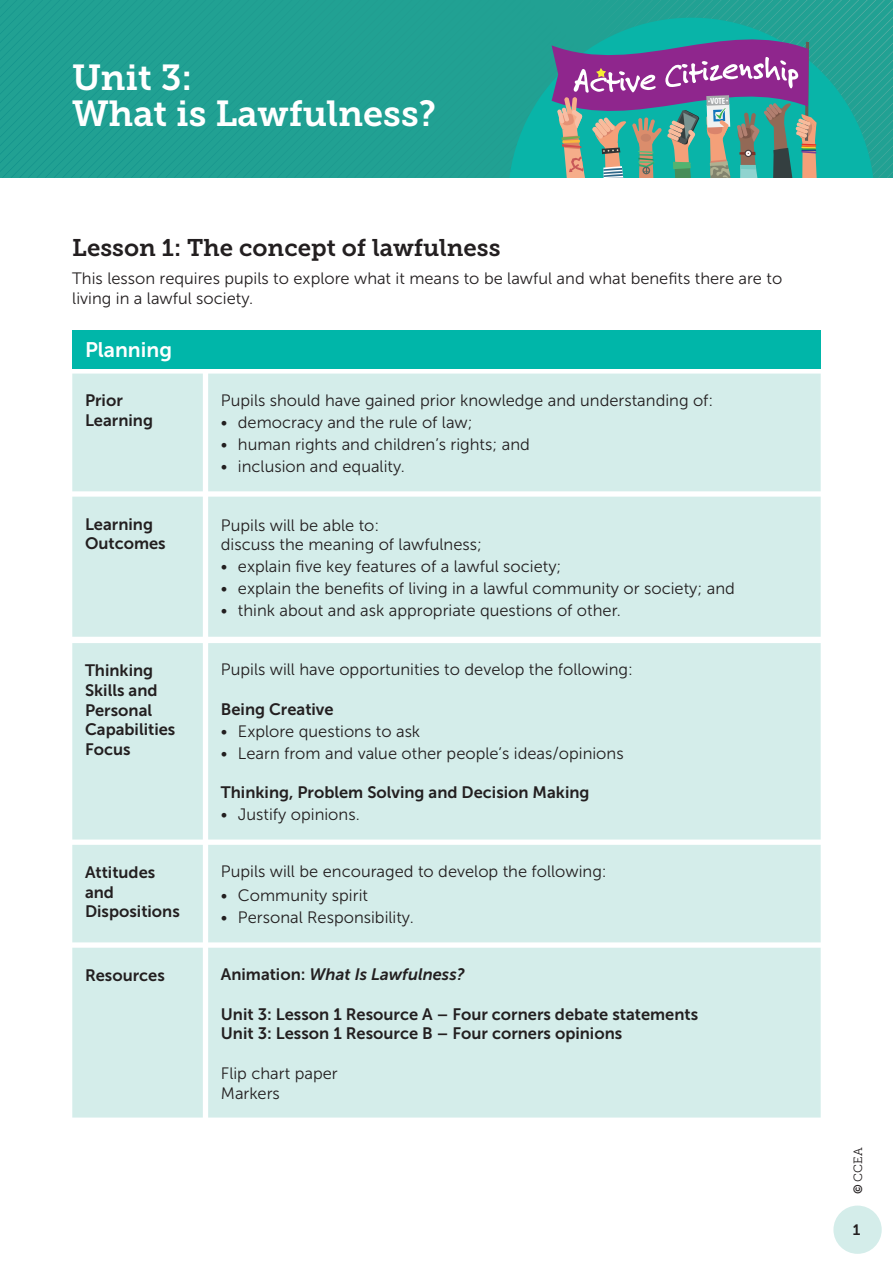
<style>
.page{position:relative;width:893px;height:1263px;background:#fff}
.page>*{position:absolute;margin:0;border:0;box-sizing:border-box;transform-origin:0 0}
.t1{font:36px "Museo Slab 700";color:#fff}
.H1{font:24px "Museo Slab 700";color:#231f20}
.Table_H1{font:21px "Museo Sans 700";color:#fff}
.Body_Text{font:16.5px/19.8px "Museo Sans 300";color:#231f20}
.Table_H2{font:16.5px/19.8px "Museo Sans 700";color:#231f20}
.Table_Body_Text{font:16.5px "Museo Sans 300";color:#231f20}
.Table_H2-2{font:italic 16.5px "Museo Sans 700";color:#231f20}
.t2{font:15px "Museo Slab 700";color:#231f20}
.t3{font:12px "Museo Slab 300";color:#231f20}
.t4{font:700 condensed 9px "Myriad Pro";color:#fff}
.s1{font-style:normal}
.s2{font-family:"Museo Sans 700"}
</style>
<div class="page">
<svg style="left:0;top:0;width:893px;height:178px;background:#319894"></svg>
<div style="left:833px;top:1205px;width:49px;height:49px;background:#d4edea;border-radius:50%"></div>
<div style="left:72px;top:497px;width:131px;height:140px;background:#d4edea"></div>
<div style="left:208px;top:497px;width:613px;height:140px;background:#d4edea"></div>
<div style="left:72px;top:643px;width:131px;height:196px;background:#d4edea"></div>
<div style="left:208px;top:643px;width:613px;height:196px;background:#d4edea"></div>
<div style="left:72px;top:845px;width:131px;height:97px;background:#d4edea"></div>
<div style="left:208px;top:845px;width:613px;height:97px;background:#d4edea"></div>
<div style="left:72px;top:948px;width:131px;height:169px;background:#d4edea"></div>
<div style="left:208px;top:948px;width:613px;height:169px;background:#d4edea"></div>
<div style="left:72px;top:374px;width:131px;height:117px;background:#d4edea"></div>
<div style="left:208px;top:374px;width:613px;height:117px;background:#d4edea"></div>
<div style="left:72px;top:330px;width:749px;height:39px;background:#00b6a9"></div>
<h1 class="t1" style="left:72px;top:57px;width:122px">Unit 3:</h1>
<h1 class="t1" style="left:72px;top:93px;width:365px">What is Lawfulness?</h1>
<p class="t4" style="left:710px;top:96px;width:16px;rotate:-2deg">VOTE</p>
<p class="H1" style="left:72px;top:234px;width:430px">Lesson 1: The concept of lawfulness</p>
<p class="Body_Text" style="left:72px;top:269px;width:711px">This lesson requires pupils to explore what it means to be lawful and what benefits there are to living in a lawful society.</p>
<p class="Table_H1" style="left:85px;top:338px;width:88px">Planning</p>
<p class="Table_H2" style="left:85px;top:391px;width:39px">Prior</p>
<p class="Table_H2" style="left:85px;top:411px;width:69px">Learning</p>
<p class="Table_Body_Text" style="left:221px;top:391px;width:494px">Pupils should have gained prior knowledge and understanding of:</p>
<p class="Body_Text" style="left:221px;top:412px;width:253px">• democracy and the rule of law;</p>
<p class="Body_Text" style="left:221px;top:434px;width:310px">• human rights and children’s rights; and</p>
<p class="Body_Text" style="left:221px;top:456px;width:186px">• inclusion and equality.</p>
<p class="Table_H2" style="left:85px;top:514px;width:82px">Learning<br>Outcomes</p>
<p class="Table_Body_Text" style="left:221px;top:516px;width:160px">Pupils will be able to:</p>
<p class="Table_Body_Text" style="left:221px;top:536px;width:263px">discuss the meaning of lawfulness;</p>
<p class="Body_Text" style="left:221px;top:557px;width:342px">• explain five key features of a lawful society;</p>
<p class="Body_Text" style="left:221px;top:579px;width:515px">• explain the benefits of living in a lawful community or society; and</p>
<p class="Body_Text" style="left:221px;top:601px;width:402px">• think about and ask appropriate questions of other.</p>
<p class="Table_H2" style="left:85px;top:660px;width:92px">Thinking<br>Skills and<br>Personal<br>Capabilities<br>Focus</p>
<p class="Table_Body_Text" style="left:221px;top:661px;width:414px">Pupils will have opportunities to develop the following:</p>
<p class="Table_H2" style="left:221px;top:699px;width:114px">Being Creative</p>
<p class="Body_Text" style="left:221px;top:721px;width:201px">• Explore questions to ask</p>
<p class="Body_Text" style="left:221px;top:743px;width:404px">• Learn from and value other people’s ideas/opinions</p>
<p class="Table_H2" style="left:221px;top:783px;width:370px">Thinking, Problem Solving and Decision Making</p>
<p class="Body_Text" style="left:221px;top:805px;width:140px">• Justify opinions.</p>
<p class="Table_H2" style="left:85px;top:862px;width:72px">Attitudes</p>
<p class="Table_H2" style="left:85px;top:882px;width:31px">and</p>
<p class="Table_H2" style="left:85px;top:902px;width:96px">Dispositions</p>
<p class="Table_Body_Text" style="left:221px;top:862px;width:387px">Pupils will be encouraged to develop the following:</p>
<p class="Body_Text" style="left:221px;top:886px;width:149px">• Community spirit</p>
<p class="Body_Text" style="left:221px;top:907px;width:194px">• Personal Responsibility.</p>
<p class="Table_H2" style="left:85px;top:965px;width:81px">Resources</p>
<p class="Table_H2-2" style="left:221px;top:965px;width:245px"><span class="s1">Animation:</span> What Is Lawfulness?</p>
<p class="Table_H2" style="left:221px;top:1004px;width:479px">Unit 3: Lesson 1 Resource A – Four corners debate statements</p>
<p class="Table_H2" style="left:221px;top:1024px;width:403px">Unit 3: Lesson 1 Resource B – Four corners opinions</p>
<p class="Table_Body_Text" style="left:221px;top:1064px;width:118px">Flip chart paper</p>
<p class="Table_Body_Text" style="left:221px;top:1084px;width:61px">Markers</p>
<p class="t3" style="left:851px;top:1194px;width:49px;rotate:-90deg"><span class="s2">©</span> CCEA</p>
<p class="t2" style="left:853px;top:1221px;width:9px">1</p>
</div>
